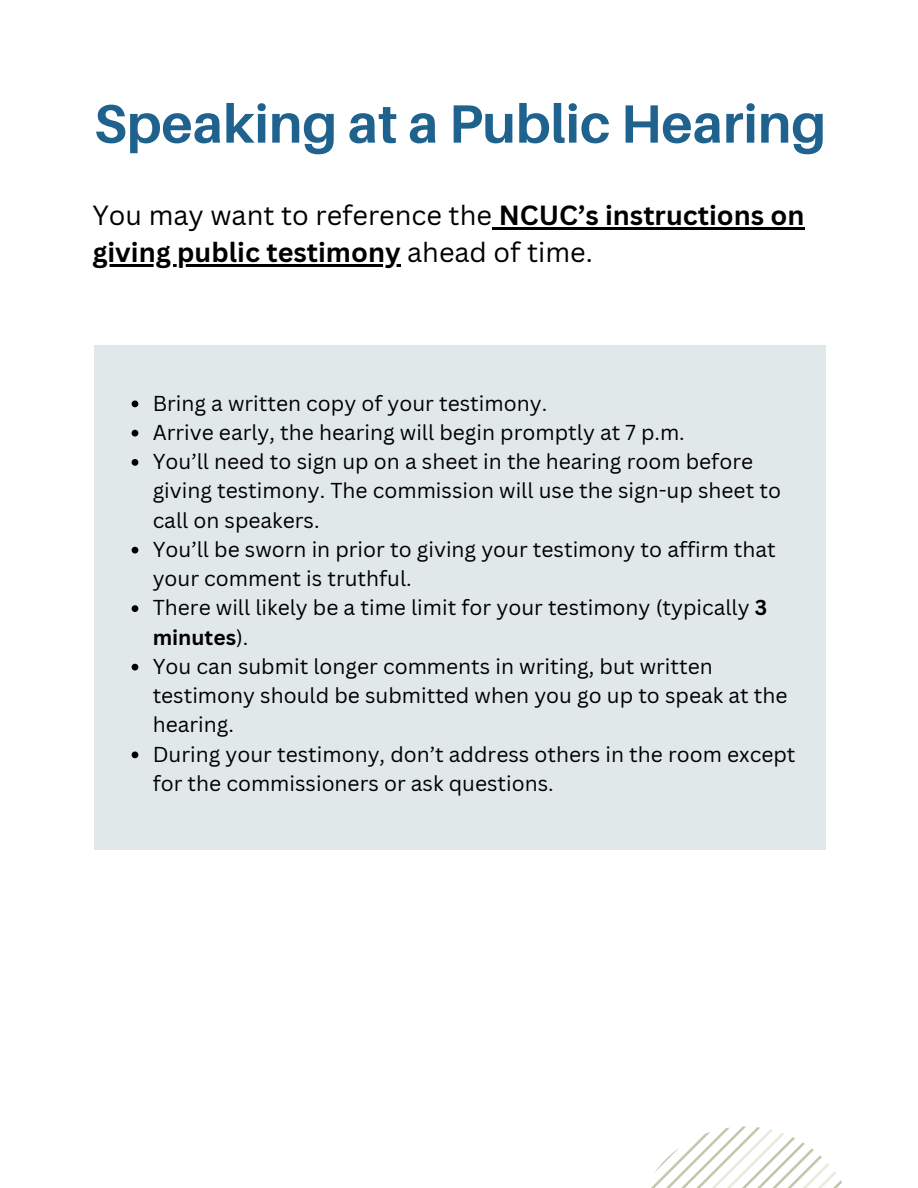
<style>
.page{position:relative;width:918px;height:1188px;background:#fff}
.page>*{position:absolute;margin:0;border:0;box-sizing:border-box;transform-origin:0 0}
.t1{font:700 54px "Aileron";color:#1f628e}
.t2{font:27px "Canva Sans";color:#000}
.t3{font:700 27px "Canva Sans";color:#000}
.t4{font:21px/29.2px "Canva Sans";color:#000}
.s1{font-weight:700}
.s2{font-weight:400}
</style>
<div class="page">
<div style="left:94px;top:345px;width:731px;height:505px;background:#e1e8e9"></div>
<svg style="left:132px;top:400px;width:6px;height:7px"></svg>
<svg style="left:132px;top:430px;width:6px;height:6px"></svg>
<svg style="left:132px;top:459px;width:6px;height:7px"></svg>
<svg style="left:132px;top:547px;width:6px;height:7px"></svg>
<svg style="left:132px;top:605px;width:6px;height:7px"></svg>
<svg style="left:132px;top:664px;width:6px;height:6px"></svg>
<svg style="left:132px;top:752px;width:6px;height:6px"></svg>
<svg style="left:651px;top:1127px;width:191px;height:61px"></svg>
<svg style="left:492px;top:227px;width:7px;height:2px"></svg>
<hr style="left:499px;top:227px;width:306px;height:2px;background:#000">
<hr style="left:92px;top:264px;width:309px;height:2px;background:#000">
<p class="t1" style="left:94px;top:90px;width:734px">Speaking at a Public Hearing</p>
<p class="t2" style="left:92px;top:196px;width:714px">You may want to reference the <span class="s1">NCUC’s instructions on</span></p>
<p class="t3" style="left:92px;top:233px;width:502px">giving public testimony <span class="s2">ahead of time.</span></p>
<h1 class="t4" style="left:153px;top:388px;width:396px">Bring a written copy of your testimony.</h1>
<h2 class="t4" style="left:153px;top:417px;width:534px">Arrive early, the hearing will begin promptly at 7 p.m.</h2>
<p class="t4" style="left:153px;top:446px;width:630px">You’ll need to sign up on a sheet in the hearing room before giving testimony. The commission will use the sign-up sheet to call on speakers.</p>
<p class="t4" style="left:153px;top:534px;width:625px">You’ll be sworn in prior to giving your testimony to affirm that your comment is truthful.</p>
<p class="t4" style="left:153px;top:593px;width:616px">There will likely be a time limit for your testimony (typically <span class="s1">3 minutes</span>).</p>
<p class="t4" style="left:153px;top:651px;width:636px">You can submit longer comments in writing, but written testimony should be submitted when you go up to speak at the hearing.</p>
<p class="t4" style="left:153px;top:739px;width:644px">During your testimony, don’t address others in the room except for the commissioners or ask questions.</p>
</div>
